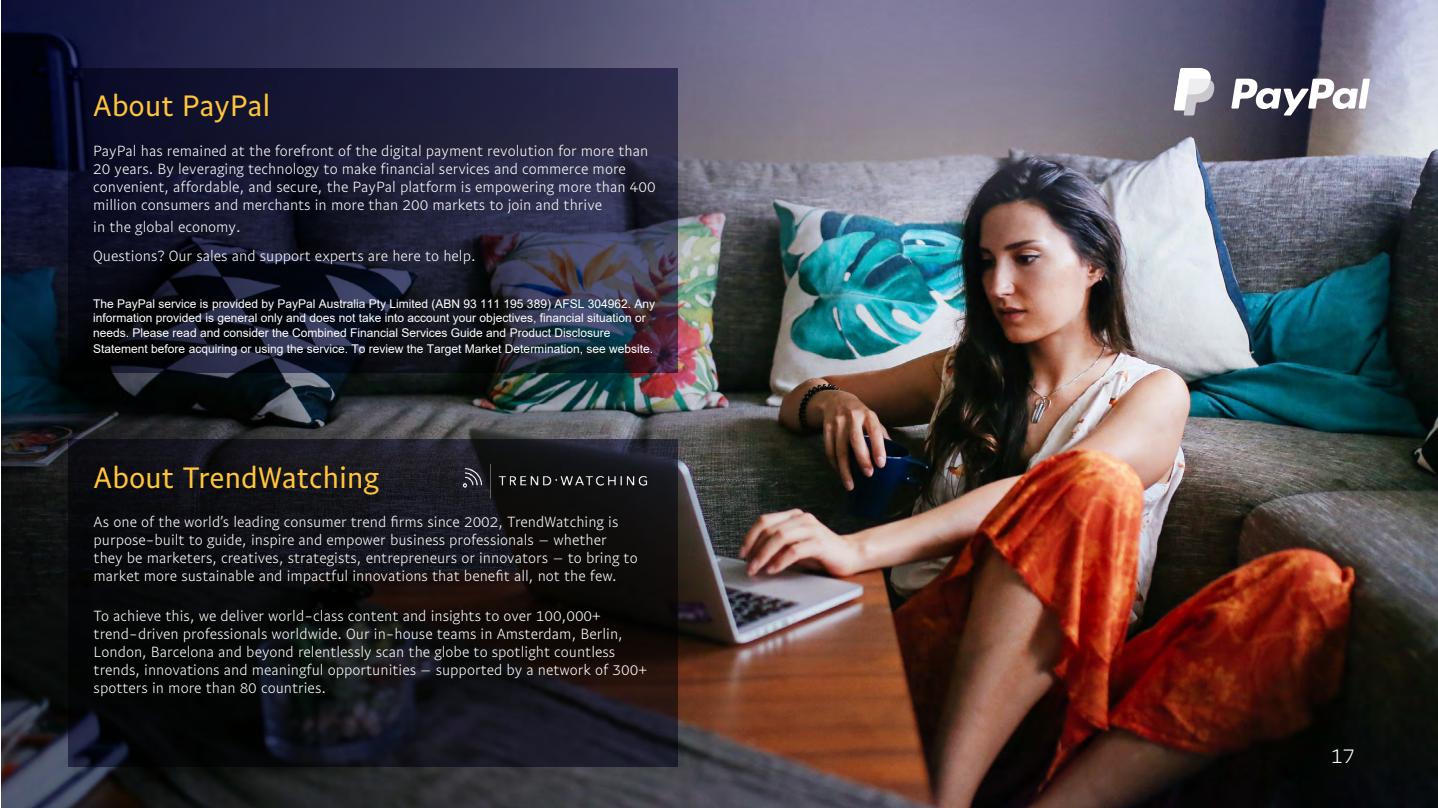
<style>
.page{position:relative;width:1438px;height:808px;background:#fff}
.page>*{position:absolute;margin:0;border:0;box-sizing:border-box;transform-origin:0 0}
.t1{font:30px "Pay Pal Sans Small";letter-spacing:-.005em;color:#ffc43a}
.t2{font:300 21px "Pay Pal Sans Small";color:#fff}
.t3{font:300 15px/18px "Pay Pal Sans Small";color:#fff}
.t4{font:12px/14.4px "Arial";color:#fff}
</style>
<div class="page">
<img style="left:2px;top:0;width:1435px;height:807px">
<svg style="left:68px;top:68px;width:609px;height:304px;background:#1a1c31"></svg>
<svg style="left:68px;top:439px;width:609px;height:328px;background:#100f13"></svg>
<svg style="left:1231px;top:79px;width:138px;height:37px"></svg>
<svg style="left:1173px;top:68px;width:41px;height:48px"></svg>
<img style="left:450px;top:455px;width:200px;height:51px">
<h1 class="t1" style="left:93px;top:87px;width:179px">About PayPal</h1>
<p class="t3" style="left:93px;top:141px;width:564px">PayPal has remained at the forefront of the digital payment revolution for more than 20 years. By leveraging technology to make financial services and commerce more convenient, affordable, and secure, the PayPal platform is empowering more than 400 million consumers and merchants in more than 200 markets to join and thrive</p>
<p class="t3" style="left:93px;top:212px;width:384px;line-height:29.5px">in the global economy.<br>Questions? Our sales and support experts are here to help.</p>
<p class="t4" style="left:93px;top:296px;width:563px">The PayPal service is provided by PayPal Australia Pty Limited (ABN 93 111 195 389) AFSL 304962. Any information provided is general only and does not take into account your objectives, financial situation or needs. Please read and consider the Combined Financial Services Guide and Product Disclosure</p>
<p class="t4" style="left:93px;top:341px;width:561px">Statement before acquiring or using the service. To review the Target Market Determination, see website.</p>
<h1 class="t1" style="left:94px;top:459px;width:287px">About TrendWatching</h1>
<p class="t3" style="left:94px;top:513px;width:545px">As one of the world’s leading consumer trend firms since 2002, TrendWatching is purpose-built to guide, inspire and empower business professionals – whether they be marketers, creatives, strategists, entrepreneurs or innovators – to bring to market more sustainable and impactful innovations that benefit all, not the few.</p>
<p class="t3" style="left:94px;top:606px;width:555px">To achieve this, we deliver world-class content and insights to over 100,000+ trend-driven professionals worldwide. Our in-house teams in Amsterdam, Berlin, London, Barcelona and beyond relentlessly scan the globe to spotlight countless trends, innovations and meaningful opportunities – supported by a network of 300+ spotters in more than 80 countries.</p>
<h2 class="t2" style="left:1330px;top:743px;width:26px">17</h2>
</div>
